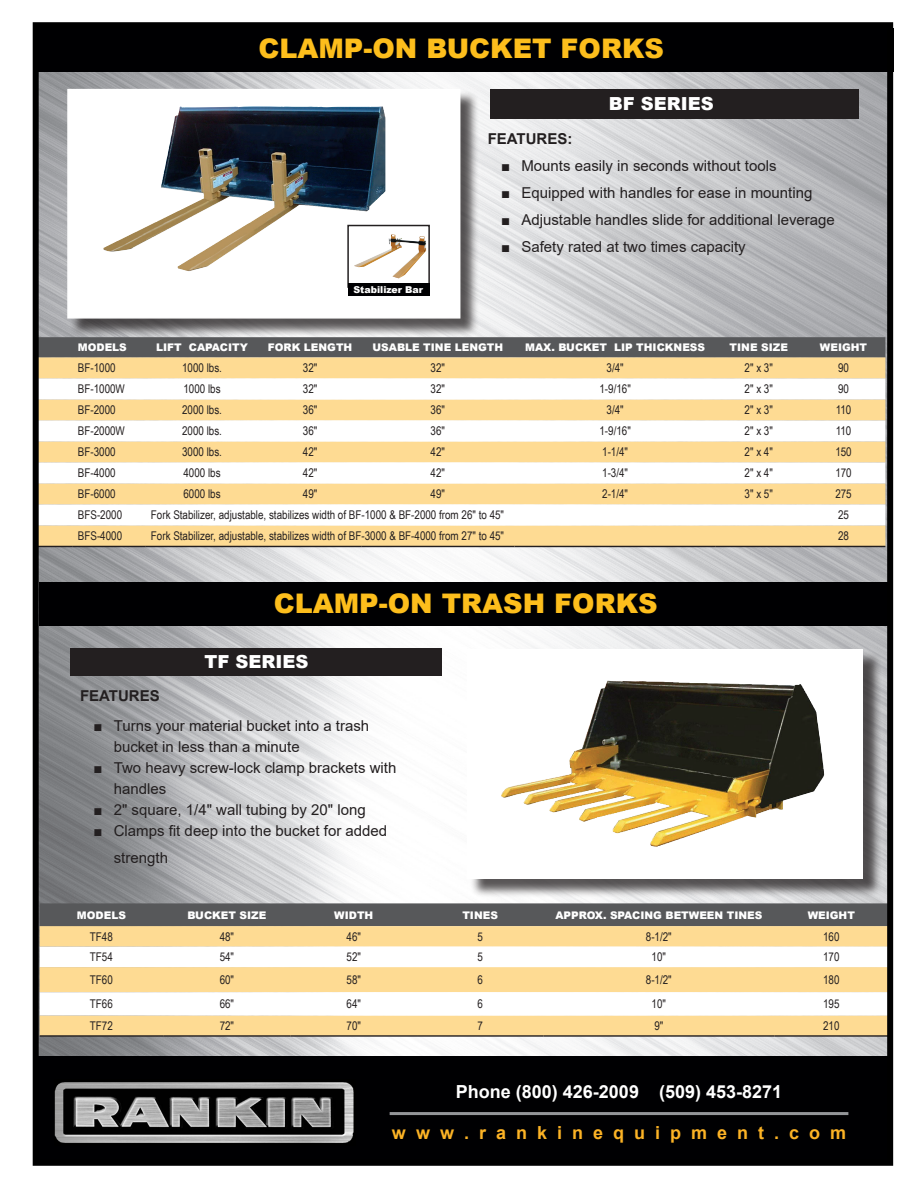
<style>
.page{position:relative;width:918px;height:1188px;background:#fff}
.page>*{position:absolute;margin:0;border:0;box-sizing:border-box;transform-origin:0 0}
.t1{font:900 27px "Arial";color:#fdbe1c}
.t2{font:700 18px "Arial";color:#fff}
.t3{font:700 18px "Arial";color:#fcb325}
.t4{font:900 18px "Arial";color:#fff}
.t5{font:15px/21px "Arial";color:#231f20}
.t6{font:700 15px "Arial";color:#231f20}
.t7{font:12px "Arial Narrow";color:#231f20}
.t8{font:900 10.5px "Arial";color:#fff}
.t9{font:900 9.45px "Arial";color:#fff}
.s1{font-family:"Times New Roman"}
</style>
<div class="page">
<img style="left:40px;top:72px;width:846px;height:984px">
<div style="left:71px;top:648px;width:371px;height:28px;background:#231f20"></div>
<div style="left:470px;top:651px;width:412px;height:246px;background:#231f20;opacity:.75"></div>
<svg style="left:467px;top:649px;width:396px;height:229px"></svg>
<div style="left:39px;top:582px;width:848px;height:43px;background:#000002"></div>
<div style="left:40px;top:903px;width:846px;height:23px;background:#57585a"></div>
<div style="left:40px;top:926px;width:846px;height:109px;background:#fedb93"></div>
<svg style="left:40px;top:947px;width:846px;height:69px"></svg>
<hr style="left:40px;top:1035px;width:123px;height:2px;background:#231f20">
<hr style="left:163px;top:1035px;width:128px;height:2px;background:#231f20">
<hr style="left:291px;top:1035px;width:126px;height:2px;background:#231f20">
<hr style="left:417px;top:1035px;width:126px;height:2px;background:#231f20">
<hr style="left:543px;top:1035px;width:231px;height:2px;background:#231f20">
<hr style="left:774px;top:1035px;width:114px;height:2px;background:#231f20">
<div style="left:40px;top:337px;width:845px;height:20px;background:#57585a"></div>
<svg style="left:40px;top:357px;width:845px;height:189px;background:#fbd993"></svg>
<svg style="left:40px;top:378px;width:845px;height:147px"></svg>
<hr style="left:38px;top:546px;width:34px;height:1px;background:#231f20">
<hr style="left:72px;top:546px;width:73px;height:1px;background:#231f20">
<hr style="left:145px;top:546px;width:114px;height:1px;background:#231f20">
<hr style="left:259px;top:546px;width:102px;height:1px;background:#231f20">
<hr style="left:361px;top:546px;width:154px;height:1px;background:#231f20">
<hr style="left:515px;top:546px;width:201px;height:1px;background:#231f20">
<hr style="left:716px;top:546px;width:86px;height:1px;background:#231f20">
<hr style="left:802px;top:546px;width:83px;height:1px;background:#231f20">
<div style="left:38px;top:28px;width:856px;height:43px;background:#000002"></div>
<div style="left:33px;top:1056px;width:857px;height:104px;background:#000002"></div>
<hr style="left:390px;top:1112px;width:458px;height:3px;background:#939598">
<div style="left:33px;top:22px;width:860px;height:1144px;border:6px solid #000"></div>
<img style="left:55px;top:1082px;width:299px;height:61px">
<img style="left:501px;top:685px;width:105px;height:113px">
<div style="left:70px;top:91px;width:409px;height:246px;background:#231f20;opacity:.75"></div>
<svg style="left:67px;top:89px;width:393px;height:230px"></svg>
<div style="left:491px;top:89px;width:368px;height:29px;background:#231f20"></div>
<img style="left:154px;top:106px;width:96px;height:117px">
<svg style="left:350px;top:228px;width:77px;height:56px"></svg>
<div style="left:347px;top:225px;width:83px;height:63px;border:2px solid #231f20"></div>
<img style="left:376px;top:234px;width:16px;height:21px">
<div style="left:348px;top:284px;width:82px;height:12px;background:#000002"></div>
<p class="t1" style="left:258px;top:29px;width:407px">CLAMP-ON BUCKET FORKS</p>
<p class="t4" style="left:609px;top:91px;width:106px">BF SERIES</p>
<p class="t9" style="left:353px;top:282px;width:71px">Stabilizer Bar</p>
<p class="t6" style="left:488px;top:128px;width:86px">FEATURES:</p>
<p class="t5" style="left:501px;top:155px;width:277px"><span class="s1">■</span> Mounts easily in seconds without tools</p>
<p class="t5" style="left:501px;top:182px;width:313px"><span class="s1">■</span> Equipped with handles for ease in mounting</p>
<p class="t5" style="left:501px;top:209px;width:335px"><span class="s1">■</span> Adjustable handles slide for additional leverage</p>
<p class="t5" style="left:501px;top:236px;width:246px"><span class="s1">■</span> Safety rated at two times capacity</p>
<p class="t8" style="left:78px;top:340px;width:50px">MODELS</p>
<p class="t8" style="left:156px;top:340px;width:93px">LIFT CAPACITY</p>
<p class="t8" style="left:268px;top:340px;width:86px">FORK LENGTH</p>
<p class="t8" style="left:373px;top:340px;width:132px">USABLE TINE LENGTH</p>
<p class="t8" style="left:525px;top:340px;width:181px">MAX. BUCKET LIP THICKNESS</p>
<p class="t8" style="left:730px;top:340px;width:60px">TINE SIZE</p>
<p class="t8" style="left:820px;top:340px;width:49px">WEIGHT</p>
<p class="t7" style="left:78px;top:359px;width:39px">BF-1000</p>
<p class="t7" style="left:182px;top:359px;width:41px">1000 lbs.</p>
<p class="t7" style="left:303px;top:359px;width:16px">32"</p>
<p class="t7" style="left:431px;top:359px;width:16px">32"</p>
<p class="t7" style="left:607px;top:359px;width:19px">3/4"</p>
<p class="t7" style="left:745px;top:359px;width:30px">2" x 3"</p>
<p class="t7" style="left:838px;top:359px;width:12px">90</p>
<p class="t7" style="left:78px;top:380px;width:49px">BF-1000W</p>
<p class="t7" style="left:183px;top:380px;width:39px">1000 lbs</p>
<p class="t7" style="left:303px;top:380px;width:16px">32"</p>
<p class="t7" style="left:431px;top:380px;width:16px">32"</p>
<p class="t7" style="left:599px;top:380px;width:33px">1-9/16"</p>
<p class="t7" style="left:745px;top:380px;width:30px">2" x 3"</p>
<p class="t7" style="left:838px;top:380px;width:12px">90</p>
<p class="t7" style="left:78px;top:401px;width:39px">BF-2000</p>
<p class="t7" style="left:182px;top:401px;width:41px">2000 lbs.</p>
<p class="t7" style="left:303px;top:401px;width:16px">36"</p>
<p class="t7" style="left:431px;top:401px;width:16px">36"</p>
<p class="t7" style="left:607px;top:401px;width:19px">3/4"</p>
<p class="t7" style="left:745px;top:401px;width:30px">2" x 3"</p>
<p class="t7" style="left:836px;top:401px;width:17px">110</p>
<p class="t7" style="left:78px;top:422px;width:49px">BF-2000W</p>
<p class="t7" style="left:182px;top:422px;width:41px">2000 lbs.</p>
<p class="t7" style="left:303px;top:422px;width:16px">36"</p>
<p class="t7" style="left:431px;top:422px;width:16px">36"</p>
<p class="t7" style="left:599px;top:422px;width:33px">1-9/16"</p>
<p class="t7" style="left:745px;top:422px;width:30px">2" x 3"</p>
<p class="t7" style="left:836px;top:422px;width:17px">110</p>
<p class="t7" style="left:78px;top:443px;width:39px">BF-3000</p>
<p class="t7" style="left:182px;top:443px;width:41px">3000 lbs.</p>
<p class="t7" style="left:303px;top:443px;width:16px">42"</p>
<p class="t7" style="left:431px;top:443px;width:16px">42"</p>
<p class="t7" style="left:602px;top:443px;width:27px">1-1/4"</p>
<p class="t7" style="left:745px;top:443px;width:30px">2" x 4"</p>
<p class="t7" style="left:835px;top:443px;width:18px">150</p>
<p class="t7" style="left:78px;top:464px;width:39px">BF-4000</p>
<p class="t7" style="left:183px;top:464px;width:39px">4000 lbs</p>
<p class="t7" style="left:303px;top:464px;width:16px">42"</p>
<p class="t7" style="left:431px;top:464px;width:16px">42"</p>
<p class="t7" style="left:602px;top:464px;width:27px">1-3/4"</p>
<p class="t7" style="left:745px;top:464px;width:30px">2" x 4"</p>
<p class="t7" style="left:835px;top:464px;width:18px">170</p>
<p class="t7" style="left:78px;top:485px;width:39px">BF-6000</p>
<p class="t7" style="left:183px;top:485px;width:39px">6000 lbs</p>
<p class="t7" style="left:303px;top:485px;width:16px">49"</p>
<p class="t7" style="left:431px;top:485px;width:16px">49"</p>
<p class="t7" style="left:602px;top:485px;width:27px">2-1/4"</p>
<p class="t7" style="left:745px;top:485px;width:30px">3" x 5"</p>
<p class="t7" style="left:835px;top:485px;width:18px">275</p>
<p class="t7" style="left:78px;top:506px;width:46px">BFS-2000</p>
<p class="t7" style="left:151px;top:506px;width:355px">Fork Stabilizer, adjustable, stabilizes width of BF-1000 &amp; BF-2000 from 26" to 45"</p>
<p class="t7" style="left:838px;top:506px;width:12px">25</p>
<p class="t7" style="left:78px;top:527px;width:46px">BFS-4000</p>
<p class="t7" style="left:151px;top:527px;width:355px">Fork Stabilizer, adjustable, stabilizes width of BF-3000 &amp; BF-4000 from 27" to 45"</p>
<p class="t7" style="left:838px;top:527px;width:12px">28</p>
<p class="t1" style="left:274px;top:584px;width:385px">CLAMP-ON TRASH FORKS</p>
<p class="t4" style="left:204px;top:649px;width:105px">TF SERIES</p>
<p class="t6" style="left:80px;top:685px;width:81px">FEATURES</p>
<p class="t5" style="left:114px;top:715px;width:257px;text-indent:-20px"><span class="s1">■</span> Turns your material bucket into a trash bucket in less than a minute</p>
<p class="t5" style="left:114px;top:757px;width:284px;text-indent:-20px"><span class="s1">■</span> Two heavy screw-lock clamp brackets with handles</p>
<p class="t5" style="left:94px;top:799px;width:274px"><span class="s1">■</span> 2" square, 1/4" wall tubing by 20" long</p>
<p class="t5" style="left:114px;top:817px;width:275px;line-height:27px;text-indent:-20px"><span class="s1">■</span> Clamps fit deep into the bucket for added strength</p>
<p class="t8" style="left:77px;top:907px;width:50px">MODELS</p>
<p class="t8" style="left:187px;top:907px;width:81px">BUCKET SIZE</p>
<p class="t8" style="left:334px;top:907px;width:41px">WIDTH</p>
<p class="t8" style="left:462px;top:907px;width:37px">TINES</p>
<p class="t8" style="left:555px;top:907px;width:208px">APPROX. SPACING BETWEEN TINES</p>
<p class="t8" style="left:808px;top:907px;width:49px">WEIGHT</p>
<p class="t7" style="left:90px;top:928px;width:24px">TF48</p>
<p class="t7" style="left:220px;top:928px;width:16px">48"</p>
<p class="t7" style="left:347px;top:928px;width:16px">46"</p>
<p class="t7" style="left:477px;top:928px;width:7px">5</p>
<p class="t7" style="left:646px;top:928px;width:27px">8-1/2"</p>
<p class="t7" style="left:823px;top:928px;width:18px">160</p>
<p class="t7" style="left:90px;top:948px;width:24px">TF54</p>
<p class="t7" style="left:220px;top:948px;width:16px">54"</p>
<p class="t7" style="left:347px;top:948px;width:16px">52"</p>
<p class="t7" style="left:477px;top:948px;width:7px">5</p>
<p class="t7" style="left:652px;top:948px;width:16px">10"</p>
<p class="t7" style="left:823px;top:948px;width:18px">170</p>
<p class="t7" style="left:90px;top:971px;width:24px">TF60</p>
<p class="t7" style="left:220px;top:971px;width:16px">60"</p>
<p class="t7" style="left:347px;top:971px;width:16px">58"</p>
<p class="t7" style="left:477px;top:971px;width:7px">6</p>
<p class="t7" style="left:646px;top:971px;width:27px">8-1/2"</p>
<p class="t7" style="left:823px;top:971px;width:18px">180</p>
<p class="t7" style="left:90px;top:995px;width:24px">TF66</p>
<p class="t7" style="left:220px;top:995px;width:16px">66"</p>
<p class="t7" style="left:347px;top:995px;width:16px">64"</p>
<p class="t7" style="left:477px;top:995px;width:7px">6</p>
<p class="t7" style="left:652px;top:995px;width:16px">10"</p>
<p class="t7" style="left:823px;top:995px;width:18px">195</p>
<p class="t7" style="left:90px;top:1017px;width:24px">TF72</p>
<p class="t7" style="left:220px;top:1017px;width:16px">72"</p>
<p class="t7" style="left:347px;top:1017px;width:16px">70"</p>
<p class="t7" style="left:477px;top:1017px;width:7px">7</p>
<p class="t7" style="left:654px;top:1017px;width:10px">9"</p>
<p class="t7" style="left:823px;top:1017px;width:18px">210</p>
<p class="t2" style="left:456px;top:1079px;width:328px">Phone (800) 426-2009 (509) 453-8271</p>
<p class="t3" style="left:392px;top:1120px;width:456px">w w w . r a n k i n e q u i p m e n t . c o m</p>
</div>
